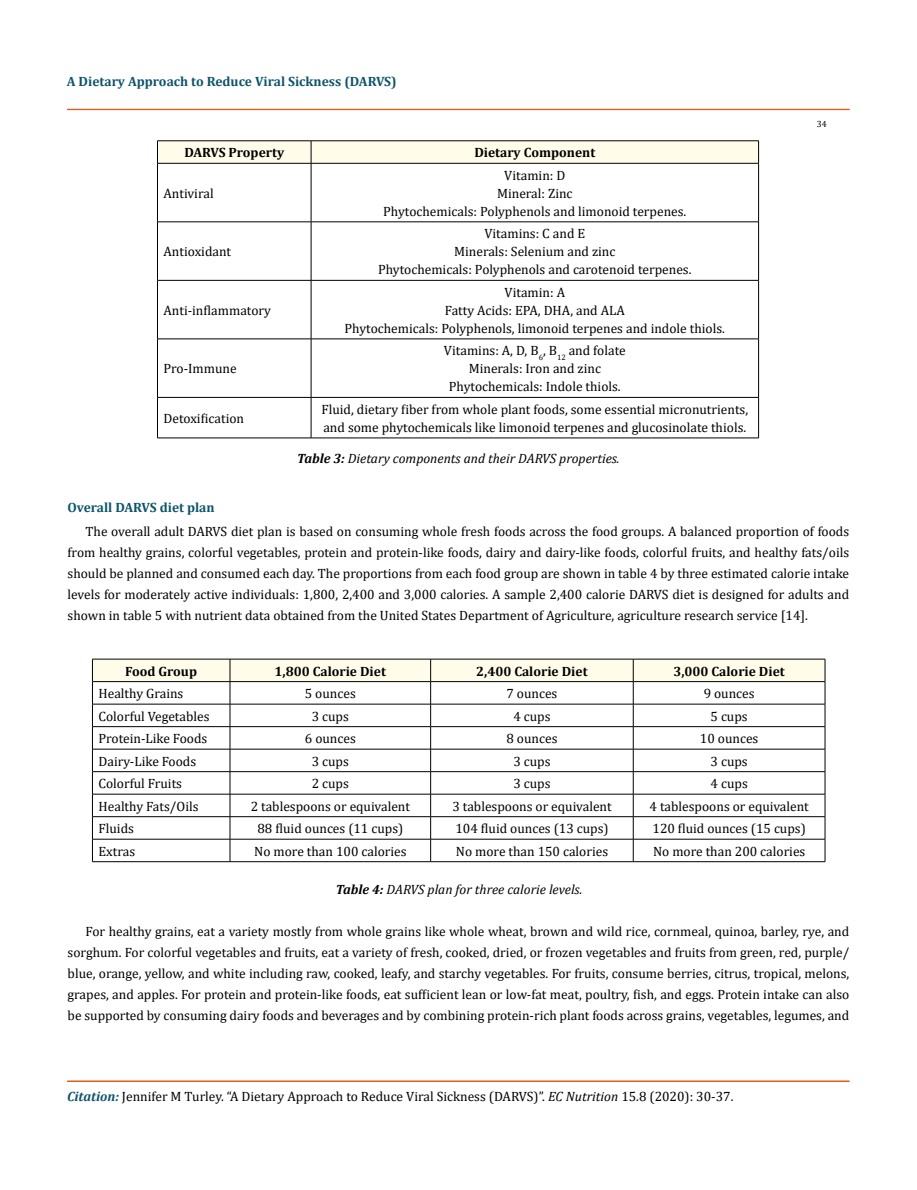
<style>
.page{position:relative;width:917px;height:1190px;background:#fff}
.page>*{position:absolute;margin:0;border:0;box-sizing:border-box;transform-origin:0 0}
.t1{font:13.5px/18px "Cambria";color:#000;text-align:center}
.t2{font:700 13.5px "Cambria";color:#000}
.t3{font:italic 13.5px "Cambria";color:#000}
.t4{font:700 13.5px "Cambria";color:#0e546a}
.t5{font:9px "Cambria";color:#000}
.s1{font-weight:700}
.s2{font-weight:700;font-style:italic;color:#0e546a}
.s3{font-style:italic}
</style>
<div class="page">
<div style="left:67px;top:109px;width:782px;height:1px;border:1px solid #e05d1a"></div>
<div style="left:67px;top:1081px;width:782px;height:1px;border:1px solid #e05d1a"></div>
<hr style="left:157px;top:140px;width:154px;height:1px;background:#000">
<hr style="left:311px;top:140px;width:447px;height:1px;background:#000">
<svg style="left:157px;top:141px;width:602px;height:22px;background:#f8f6e2"></svg>
<hr style="left:157px;top:163px;width:154px;height:1px;background:#000">
<hr style="left:157px;top:163px;width:1px;height:59px;background:#000">
<hr style="left:311px;top:163px;width:447px;height:1px;background:#000">
<hr style="left:311px;top:163px;width:1px;height:59px;background:#000">
<hr style="left:758px;top:163px;width:1px;height:59px;background:#000">
<hr style="left:157px;top:221px;width:154px;height:1px;background:#000">
<hr style="left:157px;top:222px;width:1px;height:58px;background:#000">
<hr style="left:311px;top:221px;width:447px;height:1px;background:#000">
<hr style="left:311px;top:222px;width:1px;height:58px;background:#000">
<hr style="left:758px;top:222px;width:1px;height:58px;background:#000">
<hr style="left:157px;top:280px;width:154px;height:1px;background:#000">
<hr style="left:157px;top:280px;width:1px;height:59px;background:#000">
<hr style="left:311px;top:280px;width:447px;height:1px;background:#000">
<hr style="left:311px;top:280px;width:1px;height:59px;background:#000">
<hr style="left:758px;top:280px;width:1px;height:59px;background:#000">
<hr style="left:157px;top:338px;width:154px;height:1px;background:#000">
<hr style="left:157px;top:339px;width:1px;height:58px;background:#000">
<hr style="left:311px;top:338px;width:447px;height:1px;background:#000">
<hr style="left:311px;top:339px;width:1px;height:58px;background:#000">
<hr style="left:758px;top:339px;width:1px;height:58px;background:#000">
<hr style="left:157px;top:397px;width:154px;height:1px;background:#000">
<hr style="left:157px;top:397px;width:1px;height:41px;background:#000">
<hr style="left:311px;top:397px;width:447px;height:1px;background:#000">
<hr style="left:311px;top:397px;width:1px;height:41px;background:#000">
<hr style="left:758px;top:397px;width:1px;height:41px;background:#000">
<hr style="left:157px;top:437px;width:154px;height:1px;background:#000">
<hr style="left:311px;top:437px;width:447px;height:1px;background:#000">
<svg style="left:92px;top:659px;width:733px;height:202px"></svg>
<hr style="left:92px;top:861px;width:138px;height:1px;background:#000">
<hr style="left:230px;top:861px;width:200px;height:1px;background:#000">
<hr style="left:430px;top:861px;width:203px;height:1px;background:#000">
<hr style="left:633px;top:861px;width:192px;height:1px;background:#000">
<p class="t4" style="left:67px;top:72px;width:331px">A Dietary Approach to Reduce Viral Sickness (DARVS)</p>
<p class="t2" style="left:184px;top:143px;width:101px">DARVS Property</p>
<p class="t2" style="left:474px;top:143px;width:122px">Dietary Component</p>
<p class="t1" style="left:163px;top:184px;width:52px">Antiviral</p>
<p class="t1" style="left:383px;top:166px;width:304px">Vitamin: D<br>Mineral: Zinc<br>Phytochemicals: Polyphenols and limonoid terpenes.</p>
<p class="t1" style="left:163px;top:243px;width:69px">Antioxidant</p>
<p class="t1" style="left:163px;top:301px;width:109px">Anti-inflammatory</p>
<p class="t1" style="left:163px;top:360px;width:75px">Pro-Immune</p>
<p class="t1" style="left:378px;top:225px;width:315px">Vitamins: C and E<br>Minerals: Selenium and zinc<br>Phytochemicals: Polyphenols and carotenoid terpenes.</p>
<p class="t1" style="left:344px;top:283px;width:382px">Vitamin: A<br>Fatty Acids: EPA, DHA, and ALA<br>Phytochemicals: Polyphenols, limonoid terpenes and indole thiols.</p>
<p class="t1" style="left:444px;top:342px;width:183px">Vitamins: A, D, B<sub>6</sub>, B<sub>12</sub> and folate<br>Minerals: Iron and zinc<br>Phytochemicals: Indole thiols.</p>
<p class="t5" style="left:816px;top:118px;width:11px">34</p>
<p class="t1" style="left:163px;top:409px;width:82px">Detoxification</p>
<p class="t1" style="left:321px;top:400px;width:428px;text-align:left">Fluid, dietary fiber from whole plant foods, some essential micronutrients, and some phytochemicals like limonoid terpenes and glucosinolate thiols.</p>
<p class="t3" style="left:297px;top:449px;width:324px"><span class="s1">Table 3:</span> Dietary components and their DARVS properties.</p>
<p class="t4" style="left:67px;top:497px;width:149px">Overall DARVS diet plan</p>
<p class="t1" style="left:67px;top:520px;width:783px;line-height:21px;text-align:justify;text-indent:18px">The overall adult DARVS diet plan is based on consuming whole fresh foods across the food groups. A balanced proportion of foods from healthy grains, colorful vegetables, protein and protein-like foods, dairy and dairy-like foods, colorful fruits, and healthy fats/oils should be planned and consumed each day. The proportions from each food group are shown in table 4 by three estimated calorie intake levels for moderately active individuals: 1,800, 2,400 and 3,000 calories. A sample 2,400 calorie DARVS diet is designed for adults and shown in table 5 with nutrient data obtained from the United States Department of Agriculture, agriculture research service [14].</p>
<p class="t2" style="left:125px;top:661px;width:73px">Food Group</p>
<p class="t2" style="left:274px;top:661px;width:113px">1,800 Calorie Diet</p>
<p class="t2" style="left:476px;top:661px;width:113px">2,400 Calorie Diet</p>
<p class="t2" style="left:673px;top:661px;width:113px">3,000 Calorie Diet</p>
<p class="t1" style="left:98px;top:684px;width:86px">Healthy Grains</p>
<p class="t1" style="left:305px;top:684px;width:52px">5 ounces</p>
<p class="t1" style="left:506px;top:684px;width:52px">7 ounces</p>
<p class="t1" style="left:703px;top:684px;width:52px">9 ounces</p>
<p class="t1" style="left:98px;top:707px;width:113px">Colorful Vegetables</p>
<p class="t1" style="left:312px;top:707px;width:39px">3 cups</p>
<p class="t1" style="left:513px;top:707px;width:39px">4 cups</p>
<p class="t1" style="left:710px;top:707px;width:39px">5 cups</p>
<p class="t1" style="left:98px;top:729px;width:110px">Protein-Like Foods</p>
<p class="t1" style="left:305px;top:729px;width:52px">6 ounces</p>
<p class="t1" style="left:506px;top:729px;width:52px">8 ounces</p>
<p class="t1" style="left:700px;top:729px;width:60px">10 ounces</p>
<p class="t1" style="left:98px;top:752px;width:99px">Dairy-Like Foods</p>
<p class="t1" style="left:312px;top:752px;width:39px">3 cups</p>
<p class="t1" style="left:513px;top:752px;width:39px">3 cups</p>
<p class="t1" style="left:710px;top:752px;width:39px">3 cups</p>
<p class="t1" style="left:98px;top:774px;width:85px">Colorful Fruits</p>
<p class="t1" style="left:312px;top:774px;width:39px">2 cups</p>
<p class="t1" style="left:513px;top:774px;width:39px">3 cups</p>
<p class="t1" style="left:710px;top:774px;width:39px">4 cups</p>
<p class="t1" style="left:98px;top:797px;width:102px">Healthy Fats/Oils</p>
<p class="t1" style="left:251px;top:797px;width:161px">2 tablespoons or equivalent</p>
<p class="t1" style="left:452px;top:797px;width:161px">3 tablespoons or equivalent</p>
<p class="t1" style="left:649px;top:797px;width:161px">4 tablespoons or equivalent</p>
<p class="t1" style="left:98px;top:819px;width:37px">Fluids</p>
<p class="t1" style="left:257px;top:819px;width:147px">88 fluid ounces (11 cups)</p>
<p class="t1" style="left:455px;top:819px;width:155px">104 fluid ounces (13 cups)</p>
<p class="t1" style="left:652px;top:819px;width:155px">120 fluid ounces (15 cups)</p>
<p class="t1" style="left:99px;top:842px;width:38px">Extras</p>
<p class="t1" style="left:254px;top:842px;width:154px">No more than 100 calories</p>
<p class="t1" style="left:456px;top:842px;width:154px">No more than 150 calories</p>
<p class="t1" style="left:653px;top:842px;width:154px">No more than 200 calories</p>
<p class="t3" style="left:336px;top:879px;width:248px"><span class="s1">Table 4:</span> DARVS plan for three calorie levels.</p>
<p class="t1" style="left:68px;top:921px;width:783px;line-height:21px;text-align:justify;text-indent:18px">For healthy grains, eat a variety mostly from whole grains like whole wheat, brown and wild rice, cornmeal, quinoa, barley, rye, and sorghum. For colorful vegetables and fruits, eat a variety of fresh, cooked, dried, or frozen vegetables and fruits from green, red, purple/ blue, orange, yellow, and white including raw, cooked, leafy, and starchy vegetables. For fruits, consume berries, citrus, tropical, melons, grapes, and apples. For protein and protein-like foods, eat sufficient lean or low-fat meat, poultry, fish, and eggs. Protein intake can also be supported by consuming dairy foods and beverages and by combining protein-rich plant foods across grains, vegetables, legumes, and</p>
<p class="t1" style="left:67px;top:1087px;width:668px"><span class="s2">Citation:</span> Jennifer M Turley. “A Dietary Approach to Reduce Viral Sickness (DARVS)”. <span class="s3">EC Nutrition</span> 15.8 (2020): 30-37.</p>
</div>
